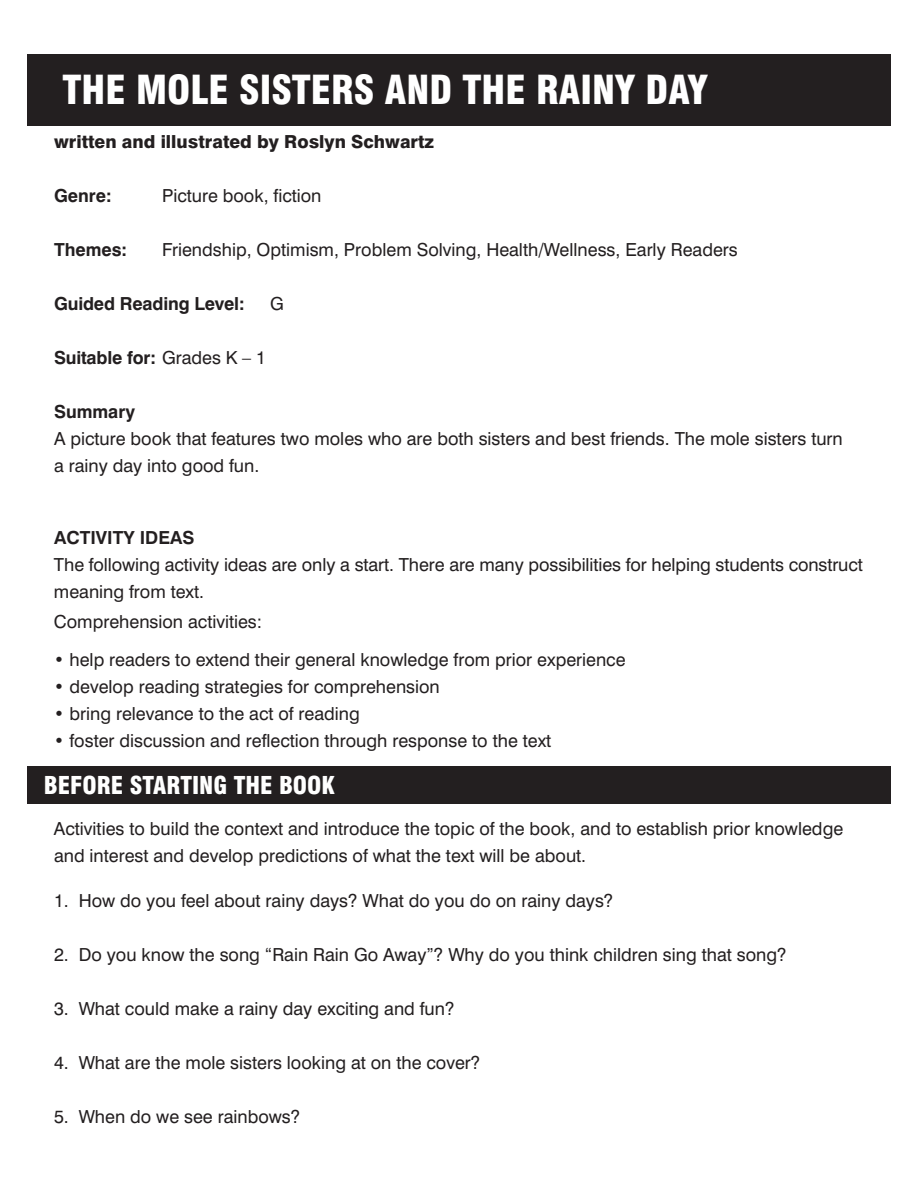
<style>
.page{position:relative;width:918px;height:1188px;background:#fff}
.page>*{position:absolute;margin:0;border:0;box-sizing:border-box;transform-origin:0 0}
.t1{font:900 condensed 39px "Swiss 721 BT";color:#fff}
.t2{font:900 condensed 24px "Swiss 721 BT";color:#fff}
.t3{font:18px/27px "Swiss 721 BT";color:#231f20}
.t4{font:700 18px "Swiss 721 BT";color:#231f20}
.t5{font:800 18px "Swiss 721 BT";color:#231f20}
.s1{font-weight:400}
</style>
<div class="page">
<div style="left:27px;top:766px;width:864px;height:38px;background:#231f20"></div>
<div style="left:27px;top:54px;width:864px;height:72px;background:#231f20"></div>
<h1 class="t1" style="left:63px;top:74px;width:647px">THE MOLE SISTERS AND THE RAINY DAY</h1>
<p class="t5" style="left:54px;top:135px;width:382px">written and illustrated by Roslyn Schwartz</p>
<p class="t4" style="left:54px;top:189px;width:59px">Genre:</p>
<p class="t3" style="left:162px;top:184px;width:161px">Picture book, fiction</p>
<p class="t4" style="left:54px;top:243px;width:75px">Themes:</p>
<p class="t3" style="left:162px;top:238px;width:577px">Friendship, Optimism, Problem Solving, Health/Wellness, Early Readers</p>
<p class="t4" style="left:54px;top:297px;width:192px">Guided Reading Level:</p>
<p class="t3" style="left:270px;top:292px;width:15px">G</p>
<p class="t4" style="left:54px;top:351px;width:214px">Suitable for: <span class="s1">Grades K – 1</span></p>
<p class="t4" style="left:54px;top:405px;width:83px">Summary</p>
<p class="t3" style="left:54px;top:427px;width:790px">A picture book that features two moles who are both sisters and best friends. The mole sisters turn a rainy day into good fun.</p>
<p class="t4" style="left:54px;top:531px;width:142px">ACTIVITY IDEAS</p>
<p class="t3" style="left:54px;top:553px;width:810px">The following activity ideas are only a start. There are many possibilities for helping students construct meaning from text.</p>
<p class="t3" style="left:54px;top:610px;width:210px">Comprehension activities:</p>
<p class="t3" style="left:54px;top:647px;width:573px">• help readers to extend their general knowledge from prior experience</p>
<p class="t3" style="left:54px;top:674px;width:387px">• develop reading strategies for comprehension</p>
<p class="t3" style="left:54px;top:701px;width:307px">• bring relevance to the act of reading</p>
<p class="t3" style="left:54px;top:728px;width:499px">• foster discussion and reflection through response to the text</p>
<h2 class="t2" style="left:44px;top:776px;width:292px">BEFORE STARTING THE BOOK</h2>
<p class="t3" style="left:54px;top:816px;width:791px">Activities to build the context and introduce the topic of the book, and to establish prior knowledge and interest and develop predictions of what the text will be about.</p>
<p class="t3" style="left:54px;top:889px;width:561px">1. How do you feel about rainy days? What do you do on rainy days?</p>
<p class="t3" style="left:54px;top:943px;width:734px">2. Do you know the song “Rain Rain Go Away”? Why do you think children sing that song?</p>
<p class="t3" style="left:54px;top:997px;width:402px">3. What could make a rainy day exciting and fun?</p>
<p class="t3" style="left:54px;top:1051px;width:428px">4. What are the mole sisters looking at on the cover?</p>
<p class="t3" style="left:54px;top:1105px;width:248px">5. When do we see rainbows?</p>
</div>
